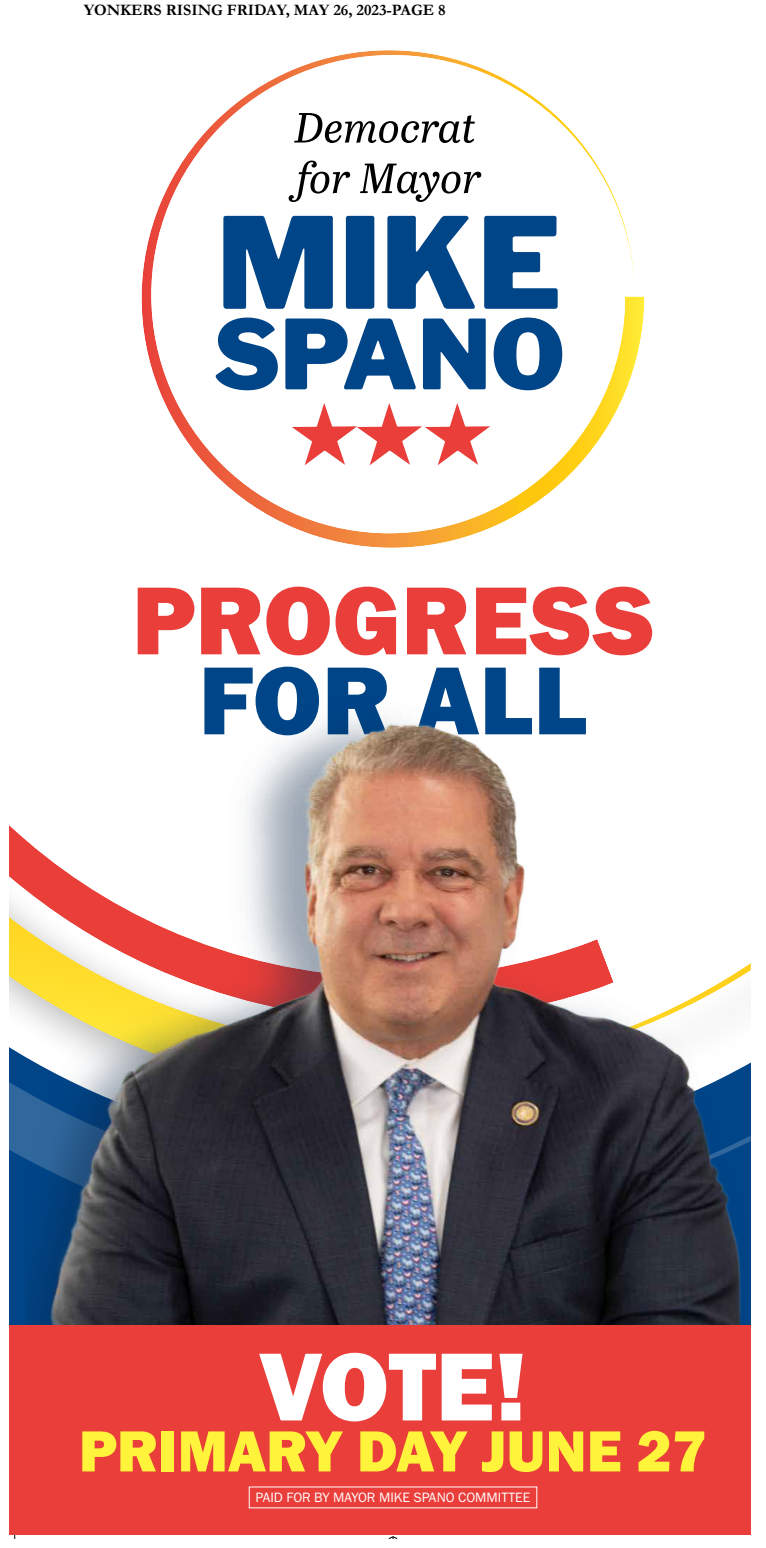
<style>
.page{position:relative;width:766px;height:1548px;background:#fff}
.page>*{position:absolute;margin:0;border:0;box-sizing:border-box;transform-origin:0 0}
.t1{font:100px "Franklin Gothic URW Hea";color:#ea3e3a}
.t2{font:100px "Franklin Gothic URW Hea";color:#004588}
.t3{font:100px "Franklin Gothic URW Hea";color:#fff}
.t4{font:60px "Franklin Gothic URW Hea";color:#fff33b}
.t5{font:700 16px "Garamond";color:#000}
.t6{font:14px "Franklin Gothic URW Boo";color:#fff}
</style>
<div class="page">
<div style="left:9px;top:32px;width:741px;height:1116px;background:#000;opacity:.3"></div>
<svg style="left:9px;top:825px;width:17px;height:198px"></svg>
<img style="left:26px;top:662px;width:724px;height:663px">
<div style="left:9px;top:1325px;width:741px;height:210px;background:#ea3e3a"></div>
<svg style="left:388px;top:1536px;width:10px;height:3px"></svg>
<p class="t5" style="left:84px;top:4px;width:363px">YONKERS RISING FRIDAY, MAY 26, 2023-PAGE 8</p>
<h1 class="t1" style="left:132px;top:561px;width:523px">PROGRESS</h1>
<h1 class="t2" style="left:198px;top:641px;width:390px">FOR ALL</h1>
<h1 class="t3" style="left:259px;top:1327px;width:269px">VOTE!</h1>
<h2 class="t4" style="left:79px;top:1416px;width:629px">PRIMARY DAY JUNE 27</h2>
<p class="t6" style="left:255px;top:1489px;width:277px">PAID FOR BY MAYOR MIKE SPANO COMMITTEE</p>
</div>
